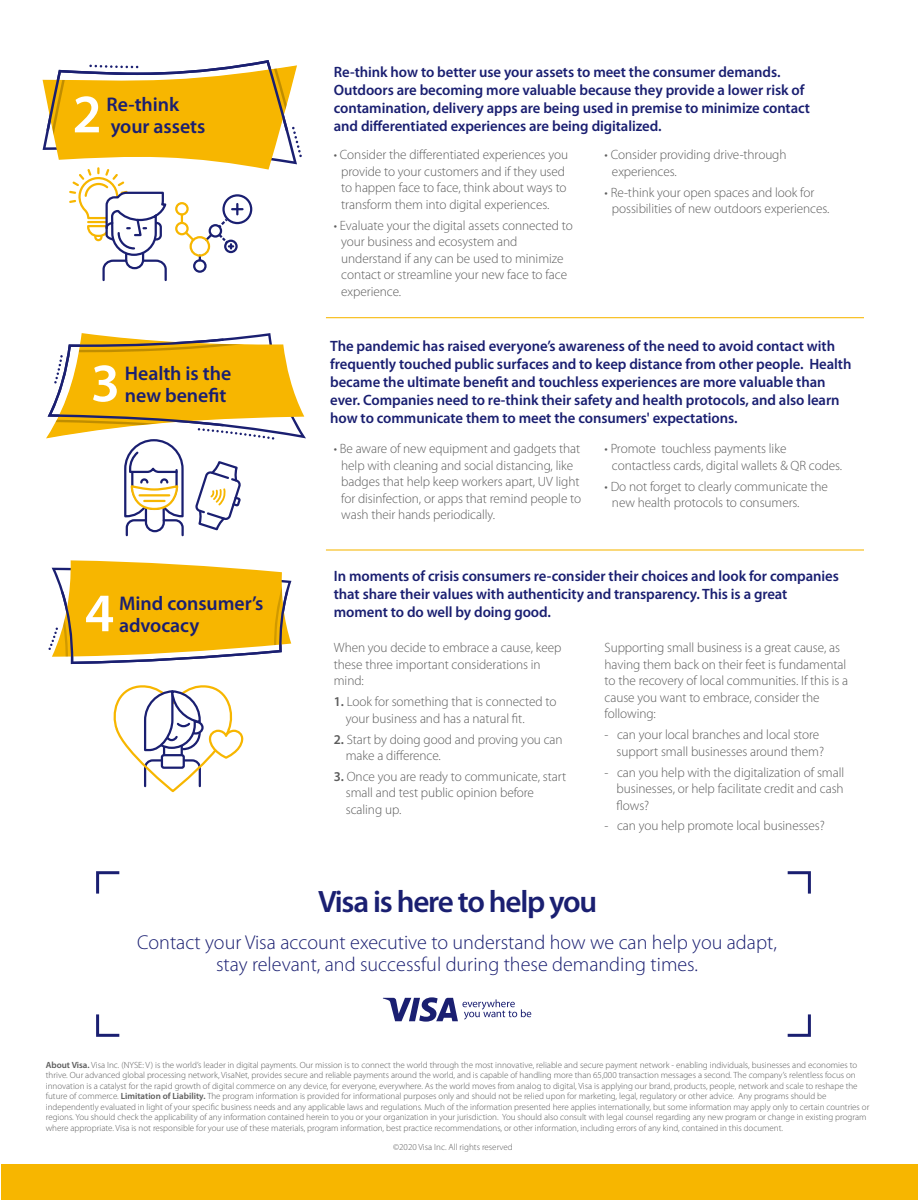
<style>
.page{position:relative;width:918px;height:1200px;background:#fff}
.page>*{position:absolute;margin:0;border:0;box-sizing:border-box;transform-origin:0 0}
.t1{font:600 54.6px "Myriad Pro";color:#fff}
.t2{font:600 31.05px "Myriad Pro";letter-spacing:-.04em;color:#1a1f71}
.t3{font:300 20.1px/21.9px "Myriad Pro";color:#1a1f71;text-align:center}
.t4{font:600 19.8px "Myriad Pro";letter-spacing:-.005em;color:#1a1f71}
.t5{font:600 15px/18px "Myriad Pro";letter-spacing:-.005em;color:#1a1f71}
.t6{font:300 13.5px/16.5px "Myriad Pro";letter-spacing:-.005em;color:#5c5c5c}
.t7{font:300 9px/10.5px "Myriad Pro";color:#5c5c5c}
.s1{font-weight:600}
</style>
<div class="page">
<svg style="left:383px;top:997px;width:148px;height:25px"></svg>
<svg style="left:96px;top:871px;width:24px;height:23px"></svg>
<svg style="left:787px;top:871px;width:24px;height:23px"></svg>
<svg style="left:96px;top:1014px;width:24px;height:23px"></svg>
<svg style="left:787px;top:1014px;width:24px;height:23px"></svg>
<div style="left:1px;top:1165px;width:917px;height:35px;background:#f7b600"></div>
<svg style="left:49px;top:560px;width:242px;height:104px"></svg>
<hr style="left:326px;top:317px;width:538px;height:1px;background:#f7b600">
<hr style="left:326px;top:549px;width:538px;height:2px;background:#f7b600">
<svg style="left:46px;top:333px;width:260px;height:204px"></svg>
<hr style="left:140px;top:494px;width:29px;height:2px;background:#f7b600">
<hr style="left:144px;top:500px;width:21px;height:2px;background:#f7b600">
<svg style="left:113px;top:685px;width:130px;height:108px"></svg>
<svg style="left:43px;top:60px;width:259px;height:222px"></svg>
<h1 class="t1" style="left:73px;top:84px;width:31px">2</h1>
<h3 class="t4" style="left:107px;top:94px;width:74px">Re-think</h3>
<h3 class="t4" style="left:111px;top:116px;width:96px">your assets</h3>
<h1 class="t1" style="left:91px;top:353px;width:31px">3</h1>
<h3 class="t4" style="left:125px;top:363px;width:108px">Health is the</h3>
<h3 class="t4" style="left:125px;top:385px;width:103px">new benefit</h3>
<h1 class="t1" style="left:85px;top:583px;width:31px">4</h1>
<h3 class="t4" style="left:119px;top:592px;width:146px">Mind consumer’s</h3>
<h3 class="t4" style="left:119px;top:614px;width:82px">advocacy</h3>
<p class="t5" style="left:334px;top:63px;width:478px">Re-think how to better use your assets to meet the consumer demands.<br>Outdoors are becoming more valuable because they provide a lower risk of contamination, delivery apps are being used in premise to minimize contact and differentiated experiences are being digitalized.</p>
<h3 class="t6" style="left:341px;top:147px;width:228px;text-indent:-7px">• Consider the differentiated experiences you provide to your customers and if they used to happen face to face, think about ways to transform them into digital experiences.</h3>
<h3 class="t6" style="left:341px;top:217px;width:233px;text-indent:-7px">• Evaluate your the digital assets connected to your business and ecosystem and understand if any can be used to minimize contact or streamline your new face to face experience.</h3>
<h3 class="t6" style="left:612px;top:147px;width:176px;text-indent:-7px">• Consider providing drive-through experiences.</h3>
<h3 class="t6" style="left:612px;top:184px;width:219px;text-indent:-7px">• Re-think your open spaces and look for possibilities of new outdoors experiences.</h3>
<p class="t5" style="left:330px;top:338px;width:523px">The pandemic has raised everyone’s awareness of the need to avoid contact with frequently touched public surfaces and to keep distance from other people. Health became the ultimate benefit and touchless experiences are more valuable than ever. Companies need to re-think their safety and health protocols, and also learn how to communicate them to meet the consumers' expectations.</p>
<h3 class="t6" style="left:341px;top:441px;width:242px;text-indent:-7px">• Be aware of new equipment and gadgets that help with cleaning and social distancing, like badges that help keep workers apart, UV light for disinfection, or apps that remind people to wash their hands periodically.</h3>
<h3 class="t6" style="left:612px;top:441px;width:232px;text-indent:-7px">• Promote touchless payments like contactless cards, digital wallets &amp; QR codes.</h3>
<h3 class="t6" style="left:612px;top:478px;width:218px;text-indent:-7px">• Do not forget to clearly communicate the new health protocols to consumers.</h3>
<h3 class="t5" style="left:334px;top:567px;width:506px">In moments of crisis consumers re-consider their choices and look for companies that share their values with authenticity and transparency. This is a great moment to do well by doing good.</h3>
<h3 class="t6" style="left:334px;top:640px;width:229px">When you decide to embrace a cause, keep these three important considerations in mind:</h3>
<h3 class="t6" style="left:346px;top:694px;width:212px;text-indent:-12px"><span class="s1">1.</span> Look for something that is connected to your business and has a natural fit.</h3>
<h3 class="t6" style="left:346px;top:731px;width:218px;text-indent:-12px"><span class="s1">2.</span> Start by doing good and proving you can make a difference.</h3>
<h3 class="t6" style="left:346px;top:768px;width:222px;text-indent:-12px"><span class="s1">3.</span> Once you are ready to communicate, start small and test public opinion before scaling up.</h3>
<h3 class="t6" style="left:605px;top:640px;width:245px">Supporting small business is a great cause, as having them back on their feet is fundamental to the recovery of local communities. If this is a cause you want to embrace, consider the following:</h3>
<h3 class="t6" style="left:617px;top:727px;width:209px;text-indent:-12px">- can your local branches and local store support small businesses around them?</h3>
<h3 class="t6" style="left:617px;top:764px;width:229px;text-align:justify;text-indent:-12px">- can you help with the digitalization of small businesses, or help facilitate credit and cash flows?</h3>
<h3 class="t6" style="left:605px;top:818px;width:222px">- can you help promote local businesses?</h3>
<h2 class="t2" style="left:318px;top:884px;width:281px">Visa is here to help you</h2>
<h3 class="t3" style="left:137px;top:931px;width:641px">Contact your Visa account executive to understand how we can help you adapt, stay relevant, and successful during these demanding times.</h3>
<p class="t7" style="left:46px;top:1060px;width:825px"><span class="s1">About Visa.</span> Visa Inc. (NYSE: V) is the world’s leader in digital payments. Our mission is to connect the world through the most innovative, reliable and secure payment network - enabling individuals, businesses and economies to thrive. Our advanced global processing network, VisaNet, provides secure and reliable payments around the world, and is capable of handling more than 65,000 transaction messages a second. The company’s relentless focus on innovation is a catalyst for the rapid growth of digital commerce on any device, for everyone, everywhere. As the world moves from analog to digital, Visa is applying our brand, products, people, network and scale to reshape the future of commerce. <span class="s1">Limitation of Liability.</span> The program information is provided for informational purposes only and should not be relied upon for marketing, legal, regulatory or other advice. Any programs should be independently evaluated in light of your specific business needs and any applicable laws and regulations. Much of the information presented here applies internationally, but some information may apply only to certain countries or regions. You should check the applicability of any information contained herein to you or your organization in your jurisdiction. You should also consult with legal counsel regarding any new program or change in existing program where appropriate. Visa is not responsible for your use of these materials, program information, best practice recommendations, or other information, including errors of any kind, contained in this document.</p>
<p class="t7" style="left:393px;top:1142px;width:121px">©2020 Visa Inc. All rights reserved</p>
</div>
